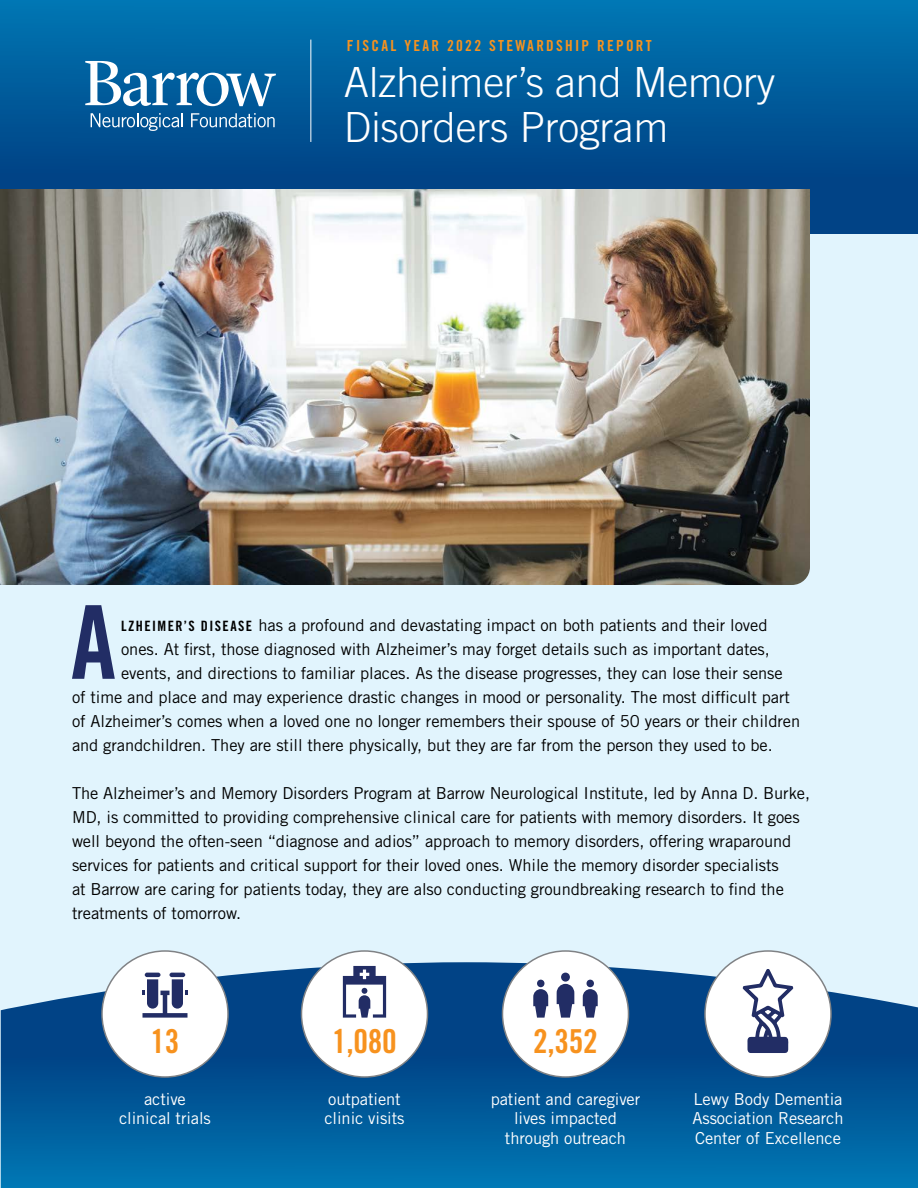
<style>
.page{position:relative;width:918px;height:1188px;background:#fff}
.page>*{position:absolute;margin:0;border:0;box-sizing:border-box;transform-origin:0 0}
.t1{font:102px "Trade Gothic Bold Cond Twenty";color:#222d65}
.t2{font:300 41.55px/44.4px "Trade Gothic";letter-spacing:-.005em;color:#fff}
.t3{font:33px "Trade Gothic Bold Cond Twenty";letter-spacing:-.01em;color:#f7921e}
.t4{font:16.5px/24px "Trade Gothic";letter-spacing:-.005em;color:#000}
.t5{font:16.5px/19.5px "Trade Gothic";letter-spacing:-.005em;color:#fff;text-align:center}
.t6{font:15.3px "Trade Gothic Bold Cond Twenty";letter-spacing:.15em;color:#f7921e}
.s1{font-family:"Trade Gothic Bold Cond Twenty";font-size:14.25px}
</style>
<div class="page">
<div style="left:0;top:202px;width:918px;height:986px;background:#e1f4fd"></div>
<div style="left:0;top:0;width:918px;height:234px;background:linear-gradient(to bottom,#0074b1,#013a7e)"></div>
<svg style="left:1px;top:962px;width:917px;height:226px;background:#0f639f"></svg>
<svg style="left:85px;top:61px;width:191px;height:45px"></svg>
<svg style="left:91px;top:113px;width:92px;height:18px;background:#3e7cad"></svg>
<svg style="left:191px;top:113px;width:84px;height:14px"></svg>
<hr style="left:310px;top:40px;width:1px;height:102px;background:#fff">
<img style="left:0;top:189px;width:810px;height:396px">
<div style="left:502px;top:951px;width:126px;height:126px;background:#fff;border-radius:50%"></div>
<svg style="left:557px;top:973px;width:17px;height:45px"></svg>
<svg style="left:533px;top:980px;width:15px;height:38px"></svg>
<svg style="left:583px;top:980px;width:15px;height:38px"></svg>
<div style="left:302px;top:951px;width:126px;height:126px;background:#fff;border-radius:50%"></div>
<svg style="left:343px;top:966px;width:43px;height:52px"></svg>
<div style="left:102px;top:951px;width:126px;height:126px;background:#fff;border-radius:50%"></div>
<hr style="left:145px;top:973px;width:16px;height:4px;background:#222d65;border-radius:2px">
<hr style="left:170px;top:973px;width:15px;height:4px;background:#222d65;border-radius:2px">
<svg style="left:142px;top:979px;width:46px;height:39px"></svg>
<div style="left:705px;top:951px;width:126px;height:126px;background:#fff;border-radius:50%"></div>
<svg style="left:742px;top:969px;width:52px;height:84px"></svg>
<p class="t6" style="left:347px;top:37px;width:306px">FISCAL YEAR 2022 STEWARDSHIP REPORT</p>
<h2 class="t2" style="left:344px;top:60px;width:433px">Alzheimer’s and Memory<br>Disorders Program</h2>
<h1 class="t1" style="left:71px;top:580px;width:47px">A</h1>
<p class="t4" style="left:121px;top:613px;width:648px"><span class="s1">LZHEIMER’S DISEASE</span> has a profound and devastating impact on both patients and their loved</p>
<p class="t4" style="left:121px;top:637px;width:650px">ones. At first, those diagnosed with Alzheimer’s may forget details such as important dates,</p>
<p class="t4" style="left:121px;top:661px;width:663px">events, and directions to familiar places. As the disease progresses, they can lose their sense</p>
<p class="t4" style="left:72px;top:685px;width:719px">of time and place and may experience drastic changes in mood or personality. The most difficult part</p>
<p class="t4" style="left:72px;top:709px;width:730px">of Alzheimer’s comes when a loved one no longer remembers their spouse of 50 years or their children</p>
<p class="t4" style="left:72px;top:733px;width:702px">and grandchildren. They are still there physically, but they are far from the person they used to be.</p>
<p class="t4" style="left:72px;top:781px;width:740px">The Alzheimer’s and Memory Disorders Program at Barrow Neurological Institute, led by Anna D. Burke, MD, is committed to providing comprehensive clinical care for patients with memory disorders. It goes well beyond the often-seen “diagnose and adios” approach to memory disorders, offering wraparound services for patients and critical support for their loved ones. While the memory disorder specialists<br>at Barrow are caring for patients today, they are also conducting groundbreaking research to find the treatments of tomorrow.</p>
<h3 class="t3" style="left:151px;top:1021px;width:30px">13</h3>
<p class="t5" style="left:119px;top:1089px;width:93px">active clinical trials</p>
<h3 class="t3" style="left:332px;top:1021px;width:66px">1,080</h3>
<p class="t5" style="left:324px;top:1089px;width:82px;text-align:left">outpatient clinic visits</p>
<h3 class="t3" style="left:533px;top:1021px;width:66px">2,352</h3>
<p class="t5" style="left:491px;top:1089px;width:151px">patient and caregiver lives impacted through outreach</p>
<p class="t5" style="left:692px;top:1089px;width:153px;text-align:justify">Lewy Body Dementia Association Research Center of Excellence</p>
</div>
